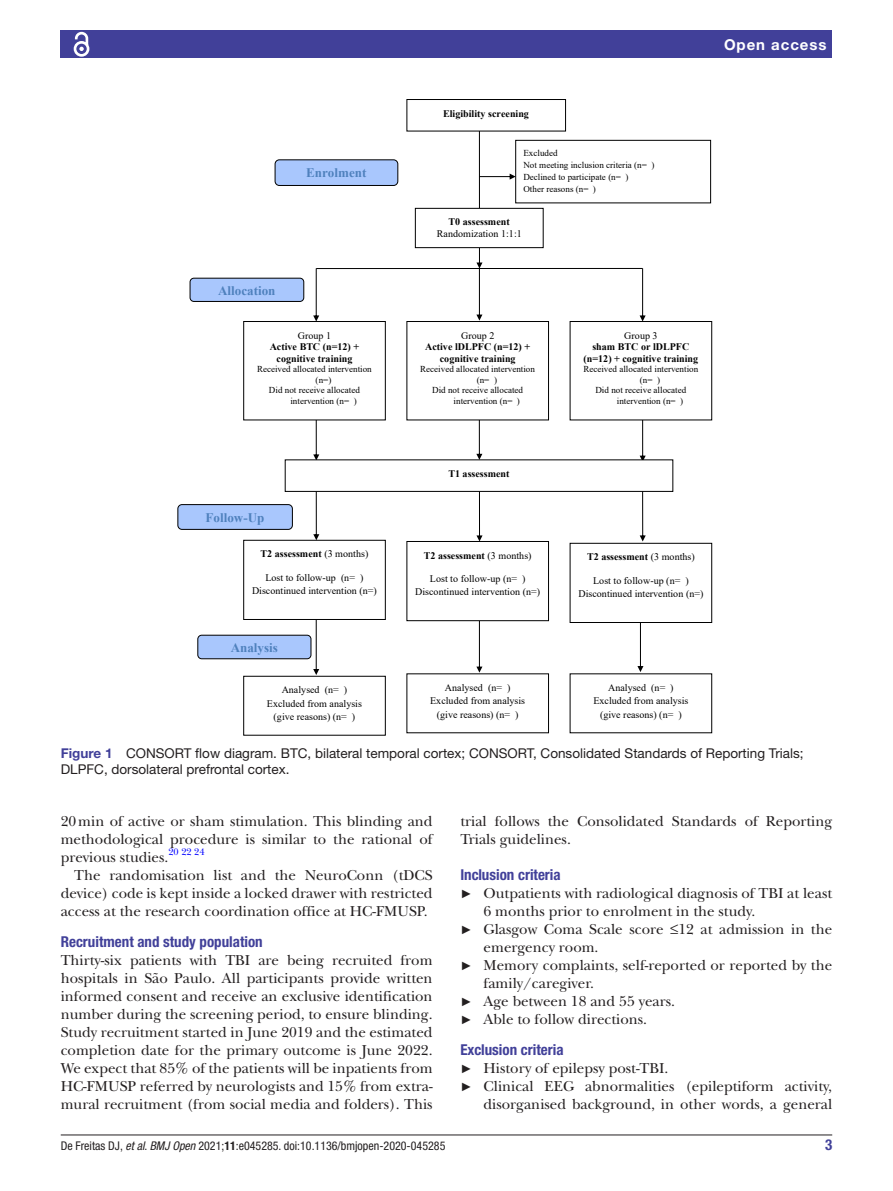
<style>
.page{position:relative;width:893px;height:1191px;background:#fff}
.page>*{position:absolute;margin:0;border:0;box-sizing:border-box;transform-origin:0 0}
.t1{font:15px/18px "New Baskerville";color:#231f20;text-align:justify}
.t2{font:700 condensed 15px "Helvetica Neue LT Std";color:#414099}
.t3{font:700 15px "Helvetica Neue LT Std";letter-spacing:.065em;color:#fff}
.t4{font:13.5px/16.2px "Helvetica Neue LT Std";color:#231f20}
.t5{font:700 13.05px "Times New Roman";color:#4f81bd}
.t6{font:condensed 12px "Helvetica Neue LT Std";color:#231f20}
.t7{font:10.05px/13.4px "Times New Roman";color:#000;text-align:center}
.t8{font:700 10.05px/11.6px "Times New Roman";color:#000;text-align:center}
.t9{font:9px/12px "Times New Roman";color:#000}
.s1{font-weight:400}
.s2{font-weight:700;color:#414099}
.s3{font-family:"Arial";font-size:12px}
.s4{font-style:italic}
.s5{font-weight:700}
</style>
<div class="page">
<hr style="left:61px;top:1134px;width:771px;height:1px;background:#231f20">
<div style="left:61px;top:31px;width:771px;height:27px;background:#414099"></div>
<svg style="left:73px;top:31px;width:17px;height:26px"></svg>
<svg style="left:476px;top:621px;width:6px;height:51px"></svg>
<svg style="left:313px;top:620px;width:6px;height:55px"></svg>
<svg style="left:640px;top:420px;width:6px;height:39px"></svg>
<svg style="left:313px;top:420px;width:6px;height:39px"></svg>
<svg style="left:476px;top:420px;width:6px;height:39px"></svg>
<div style="left:406px;top:99px;width:160px;height:32px;border:1px solid #000"></div>
<div style="left:515px;top:140px;width:196px;height:63px;border:1px solid #000"></div>
<div style="left:243px;top:676px;width:143px;height:59px;border:1px solid #000"></div>
<div style="left:243px;top:540px;width:143px;height:80px;border:1px solid #000"></div>
<div style="left:243px;top:321px;width:143px;height:99px;border:1px solid #000"></div>
<div style="left:570px;top:321px;width:142px;height:99px;border:1px solid #000"></div>
<div style="left:190px;top:278px;width:114px;height:24px;background:#a9c7fd;border:1px solid #000;border-radius:4px"></div>
<div style="left:197px;top:635px;width:114px;height:24px;background:#a9c7fd;border:1px solid #000;border-radius:4px"></div>
<div style="left:177px;top:504px;width:116px;height:26px;background:#a9c7fd;border:1px solid #000;border-radius:4px"></div>
<svg style="left:637px;top:623px;width:6px;height:49px"></svg>
<div style="left:415px;top:208px;width:129px;height:40px;border:1px solid #000"></div>
<svg style="left:476px;top:131px;width:40px;height:189px"></svg>
<div style="left:275px;top:159px;width:123px;height:27px;background:#a9c7fd;border:1px solid #000;border-radius:4px"></div>
<div style="left:406px;top:321px;width:143px;height:99px;border:1px solid #000"></div>
<svg style="left:313px;top:268px;width:6px;height:53px"></svg>
<hr style="left:316px;top:268px;width:327px;height:1px;background:#000">
<svg style="left:640px;top:268px;width:6px;height:53px"></svg>
<div style="left:406px;top:541px;width:143px;height:80px;border:1px solid #000"></div>
<div style="left:570px;top:543px;width:142px;height:80px;border:1px solid #000"></div>
<div style="left:285px;top:459px;width:388px;height:33px;border:1px solid #000"></div>
<svg style="left:313px;top:491px;width:6px;height:49px"></svg>
<svg style="left:476px;top:491px;width:6px;height:50px"></svg>
<svg style="left:640px;top:491px;width:6px;height:50px"></svg>
<p class="t5" style="left:306px;top:163px;width:62px">Enrolment</p>
<p class="t5" style="left:218px;top:282px;width:59px">Allocation</p>
<p class="t7" style="left:298px;top:328px;width:35px">Group 1</p>
<p class="t8" style="left:270px;top:341px;width:91px">Active BTC (n=12) + cognitive training</p>
<p class="t9" style="left:257px;top:363px;width:116px">Received allocated intervention</p>
<p class="t9" style="left:316px;top:373px;width:17px">(n=)</p>
<p class="t9" style="left:269px;top:384px;width:92px">Did not receive allocated</p>
<p class="t9" style="left:290px;top:394px;width:68px">intervention (n= )</p>
<p class="t5" style="left:206px;top:508px;width:60px">Follow-Up</p>
<p class="t8" style="left:261px;top:548px;width:109px">T2 assessment <span class="s1">(3 months)</span></p>
<p class="t7" style="left:252px;top:570px;width:126px">Lost to follow-up (n= )<br>Discontinued intervention (n=)</p>
<p class="t5" style="left:231px;top:639px;width:49px">Analysis</p>
<p class="t7" style="left:267px;top:683px;width:97px">Analysed (n= )<br>Excluded from analysis (give reasons) (n= )</p>
<p class="t8" style="left:443px;top:107px;width:87px">Eligibility screening</p>
<p class="t9" style="left:523px;top:147px;width:133px">Excluded<br>Not meeting inclusion criteria (n= )<br>Declined to participate (n= )<br>Other reasons (n= )</p>
<p class="t8" style="left:449px;top:216px;width:63px">T0 assessment</p>
<p class="t7" style="left:437px;top:227px;width:86px">Randomization 1:1:1</p>
<p class="t3" style="left:724px;top:35px;width:104px">Open access</p>
<p class="t7" style="left:461px;top:328px;width:35px">Group 2</p>
<p class="t8" style="left:425px;top:341px;width:107px">Active lDLPFC (n=12) + cognitive training</p>
<p class="t9" style="left:420px;top:363px;width:116px">Received allocated intervention</p>
<p class="t9" style="left:477px;top:373px;width:22px">(n= )</p>
<p class="t9" style="left:432px;top:384px;width:92px">Did not receive allocated</p>
<p class="t9" style="left:454px;top:394px;width:68px">intervention (n= )</p>
<p class="t8" style="left:448px;top:467px;width:63px">T1 assessment</p>
<p class="t8" style="left:424px;top:549px;width:109px">T2 assessment <span class="s1">(3 months)</span></p>
<p class="t7" style="left:415px;top:571px;width:126px">Lost to follow-up (n= )<br>Discontinued intervention (n=)</p>
<p class="t7" style="left:624px;top:328px;width:35px">Group 3</p>
<p class="t8" style="left:584px;top:341px;width:116px">sham BTC or lDLPFC (n=12) + cognitive training</p>
<p class="t9" style="left:583px;top:363px;width:116px">Received allocated intervention</p>
<p class="t9" style="left:640px;top:373px;width:22px">(n= )</p>
<p class="t9" style="left:595px;top:384px;width:92px">Did not receive allocated</p>
<p class="t9" style="left:617px;top:394px;width:68px">intervention (n= )</p>
<p class="t8" style="left:587px;top:551px;width:109px">T2 assessment <span class="s1">(3 months)</span></p>
<p class="t7" style="left:578px;top:573px;width:126px">Lost to follow-up (n= )<br>Discontinued intervention (n=)</p>
<p class="t7" style="left:430px;top:680px;width:97px">Analysed (n= )<br>Excluded from analysis (give reasons) (n= )</p>
<p class="t7" style="left:593px;top:680px;width:97px">Analysed (n= )<br>Excluded from analysis (give reasons) (n= )</p>
<p class="t4" style="left:61px;top:744px;width:744px"><span class="s2">Figure 1</span> CONSORT flow diagram. BTC, bilateral temporal cortex; CONSORT, Consolidated Standards of Reporting Trials;<br>DLPFC, dorsolateral prefrontal cortex.</p>
<p class="t1" style="left:61px;top:812px;width:373px">20min of active or sham stimulation. This blinding and methodological procedure is similar to the rational of previous studies.<sup>20</sup> <sup>22</sup> <sup>24</sup></p>
<p class="t1" style="left:61px;top:866px;width:373px;text-indent:14px">The randomisation list and the NeuroConn (tDCS device) code is kept inside a locked drawer with restricted access at the research coordination office at HC-FMUSP.</p>
<p class="t2" style="left:61px;top:933px;width:204px">Recruitment and study population</p>
<p class="t1" style="left:61px;top:951px;width:373px">Thirty-six patients with TBI are being recruited from hospitals in São Paulo. All participants provide written informed consent and receive an exclusive identification number during the screening period, to ensure blinding.<br>Study recruitment started in June 2019 and the estimated completion date for the primary outcome is June 2022.<br>We expect that 85% of the patients will be inpatients from HC-FMUSP referred by neurologists and 15% from extra&shy;mural recruitment (from social media and folders). This</p>
<p class="t1" style="left:460px;top:812px;width:373px">trial follows the Consolidated Standards of Reporting<br>Trials guidelines.</p>
<p class="t2" style="left:460px;top:865px;width:102px">Inclusion criteria</p>
<p class="t1" style="left:460px;top:884px;width:373px"><span class="s3">►</span> Outpatients with radiological diagnosis of TBI at least</p>
<p class="t1" style="left:484px;top:902px;width:273px">6 months prior to enrolment in the study.</p>
<p class="t1" style="left:460px;top:920px;width:373px"><span class="s3">►</span> Glasgow Coma Scale score ≤12 at admission in the</p>
<p class="t1" style="left:484px;top:938px;width:116px">emergency room.</p>
<p class="t1" style="left:460px;top:956px;width:373px"><span class="s3">►</span> Memory complaints, self-reported or reported by the</p>
<p class="t1" style="left:484px;top:974px;width:112px">family/caregiver.</p>
<p class="t1" style="left:460px;top:992px;width:216px"><span class="s3">►</span> Age between 18 and 55 years.</p>
<p class="t1" style="left:460px;top:1010px;width:188px"><span class="s3">►</span> Able to follow directions.</p>
<p class="t2" style="left:460px;top:1041px;width:105px">Exclusion criteria</p>
<p class="t1" style="left:460px;top:1059px;width:210px"><span class="s3">►</span> History of epilepsy post-TBI.</p>
<p class="t1" style="left:460px;top:1077px;width:373px"><span class="s3">►</span> Clinical EEG abnormalities (epileptiform activity,</p>
<p class="t1" style="left:484px;top:1095px;width:350px">disorganised background, in other words, a general</p>
<p class="t6" style="left:61px;top:1138px;width:386px">De Freitas DJ, <span class="s4">et al</span>. <span class="s4">BMJ Open</span> 2021;<span class="s5">11</span>:e045285. doi:10.1136/bmjopen-2020-045285</p>
<p class="t2" style="left:825px;top:1135px;width:9px">3</p>
</div>
